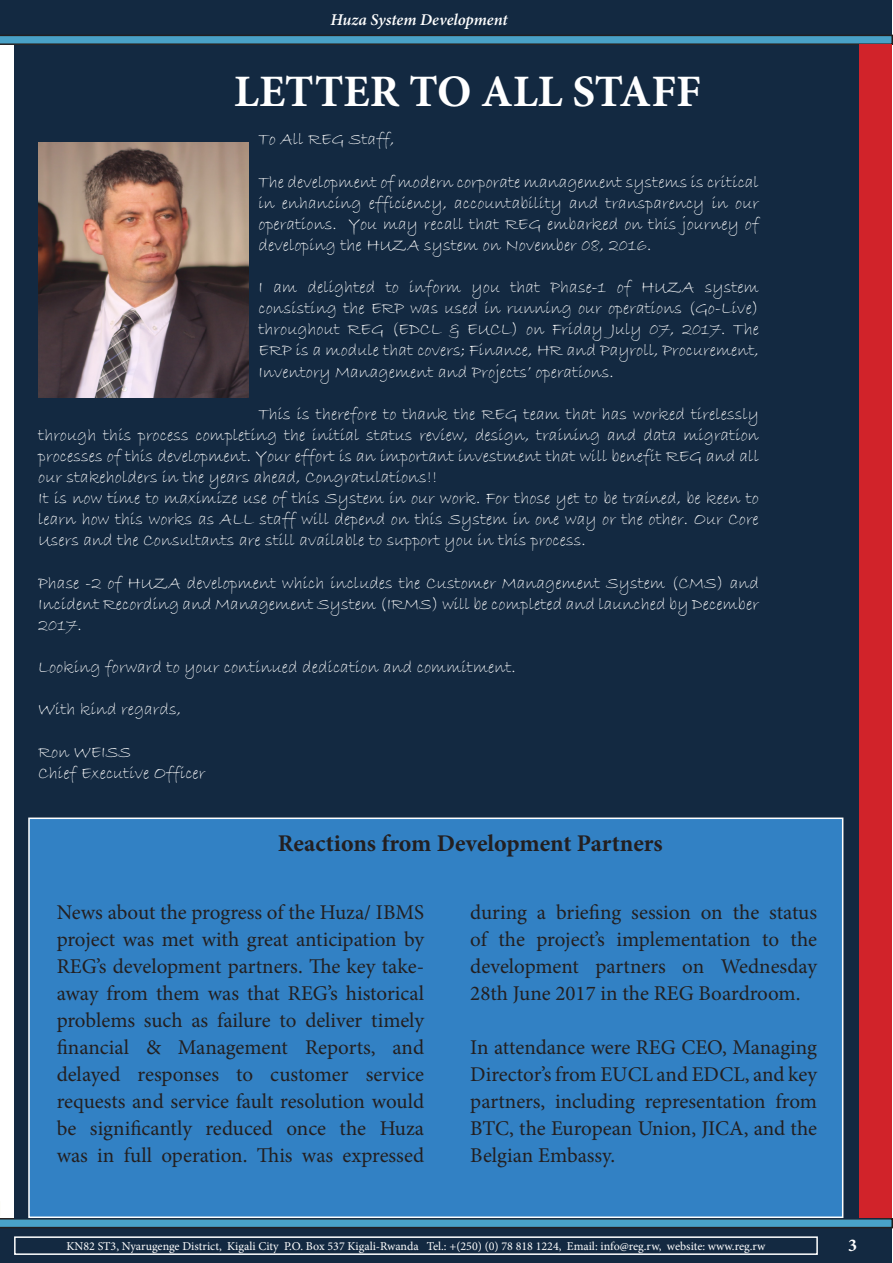
<style>
.page{position:relative;width:893px;height:1263px;background:#fff}
.page>*{position:absolute;margin:0;border:0;box-sizing:border-box;transform-origin:0 0}
.t1{font:700 45px "Minion Pro";color:#fff}
.t2{font:700 24px "Minion Pro";letter-spacing:-.005em;color:#231f20}
.t3{font:21px/27px "Minion Pro";color:#231f20;text-align:justify}
.t4{font:700 18px "Minion Pro";color:#fff}
.t5{font:17.55px/21.1px "Bradley Hand ITC";color:#fff;text-align:justify}
.t6{font:italic 600 16.5px "Minion Pro";color:#fff}
.t7{font:12px "Minion Pro";color:#fff}
</style>
<div class="page">
<div style="left:0;top:1228px;width:892px;height:35px;background:#132941"></div>
<div style="left:0;top:0;width:892px;height:35px;background:#132941"></div>
<svg style="left:0;top:35px;width:893px;height:10px;background:#3f7e9a"></svg>
<div style="left:14px;top:1236px;width:804px;height:19px;border:2px solid #fff"></div>
<div style="left:14px;top:45px;width:865px;height:1173px;background:#132941"></div>
<div style="left:859px;top:45px;width:33px;height:1173px;background:#d1232a"></div>
<img style="left:38px;top:143px;width:210px;height:255px">
<svg style="left:0;top:1200px;width:893px;height:28px;background:#497894"></svg>
<div style="left:28px;top:817px;width:815px;height:401px;background:#3281c4;border:2px solid #fff"></div>
<p class="t6" style="left:331px;top:8px;width:179px">Huza System Development</p>
<p class="t1" style="left:234px;top:60px;width:468px">LETTER TO ALL STAFF</p>
<p class="t5" style="left:258px;top:129px;width:138px">To All REG Staff,</p>
<p class="t5" style="left:258px;top:171px;width:502px">The development of modern corporate management systems is critical in enhancing efficiency, accountability and transparency in our operations. You may recall that REG embarked on this journey of developing the HUZA system on November 08, 2016.</p>
<p class="t5" style="left:258px;top:277px;width:502px">I am delighted to inform you that Phase-1 of HUZA system consisting the ERP was used in running our operations (Go-Live) throughout REG (EDCL &amp; EUCL) on Friday July 07, 2017. The ERP is a module that covers; Finance, HR and Payroll, Procurement, Inventory Management and Projects’ operations.</p>
<p class="t5" style="left:38px;top:404px;width:722px;text-indent:220px">This is therefore to thank the REG team that has worked tirelessly through this process completing the initial status review, design, training and data migration processes of this development. Your effort is an important investment that will benefit REG and all our stakeholders in the years ahead, Congratulations!!</p>
<p class="t5" style="left:38px;top:488px;width:722px">It is now time to maximize use of this System in our work. For those yet to be trained, be keen to learn how this works as ALL staff will depend on this System in one way or the other. Our Core Users and the Consultants are still available to support you in this process.</p>
<p class="t5" style="left:38px;top:572px;width:722px">Phase -2 of HUZA development which includes the Customer Management System (CMS) and Incident Recording and Management System (IRMS) will be completed and launched by December 2017.</p>
<p class="t5" style="left:38px;top:657px;width:479px">Looking forward to your continued dedication and commitment.</p>
<p class="t5" style="left:38px;top:699px;width:144px">With kind regards,</p>
<p class="t5" style="left:38px;top:741px;width:94px">Ron WEISS</p>
<p class="t5" style="left:38px;top:762px;width:169px">Chief Executive Officer</p>
<p class="t2" style="left:278px;top:826px;width:386px">Reactions from Development Partners</p>
<p class="t3" style="left:57px;top:899px;width:369px">News about the progress of the Huza/ IBMS project was met with great anticipation by REG’s development partners. The key take&shy;away from them was that REG’s historical problems such as failure to deliver timely financial &amp; Management Reports, and delayed responses to customer service requests and service fault resolution would be significantly reduced once the Huza was in full operation. This was expressed</p>
<p class="t3" style="left:470px;top:899px;width:348px">during a briefing session on the status of the project’s implementation to the development partners on Wednesday 28th June 2017 in the REG Boardroom.</p>
<p class="t3" style="left:470px;top:1034px;width:348px">In attendance were REG CEO, Managing Director’s from EUCL and EDCL, and key partners, including representation from BTC, the European Union, JICA, and the Belgian Embassy.</p>
<p class="t7" style="left:66px;top:1238px;width:701px">KN82 ST3, Nyarugenge District, Kigali City P.O. Box 537 Kigali-Rwanda Tel.: +(250) (0) 78 818 1224, Email: info@reg.rw, website: www.reg.rw</p>
<p class="t4" style="left:848px;top:1232px;width:10px">3</p>
</div>
